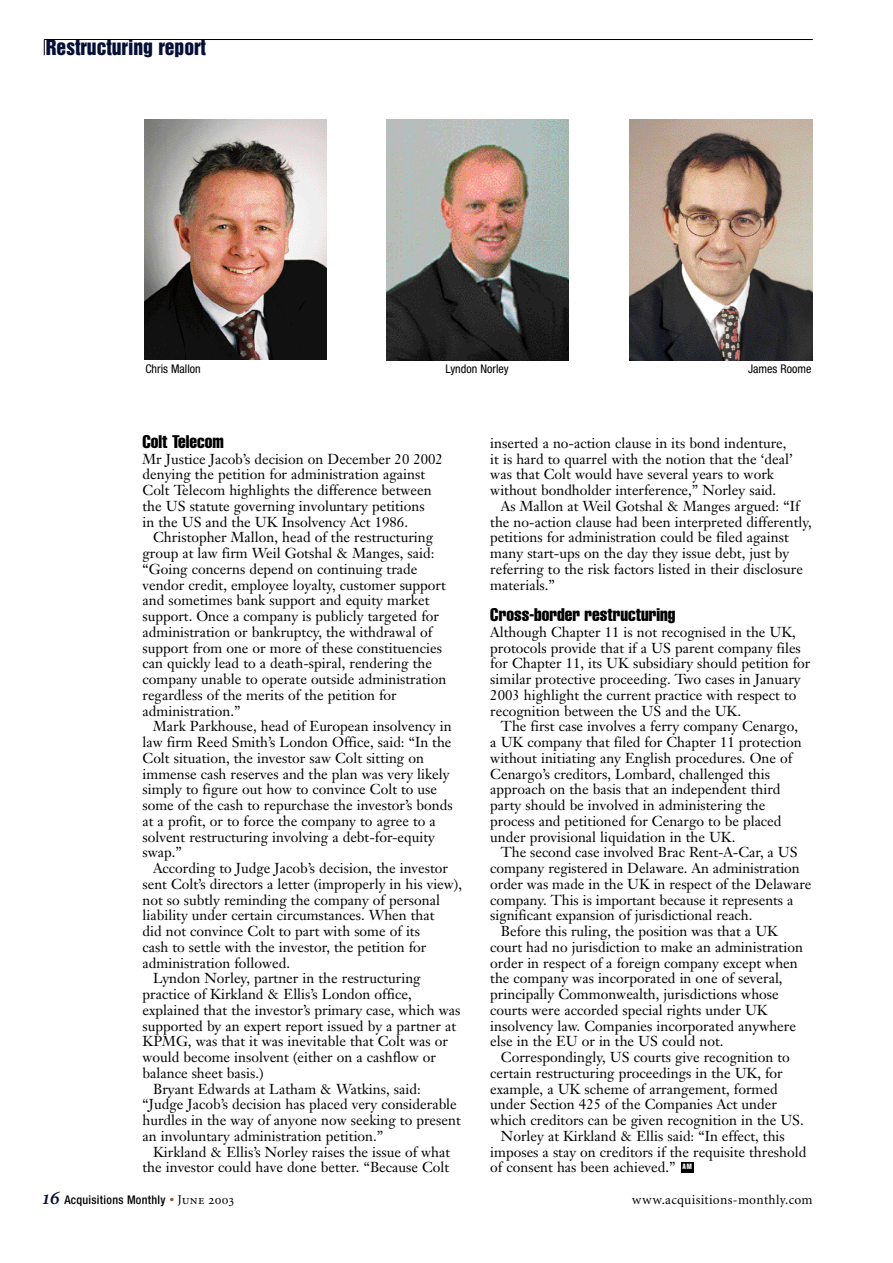
<style>
.page{position:relative;width:893px;height:1263px;background:#fff}
.page>*{position:absolute;margin:0;border:0;box-sizing:border-box;transform-origin:0 0}
.t1{font:19.5px "Helvetica Inserat";color:#060f35}
.t2{font:extra-condensed 18px "Helvetica";color:#000}
.t3{font:14.25px/15.8px "Janson Text";color:#000}
.t4{font:13.35px "Minion";letter-spacing:.025em;color:#000}
.t5{font:condensed 12px "Helvetica Neue";color:#000}
.t6{font:500 condensed 12px "Helvetica Neue";letter-spacing:.025em;color:#000}
.s1{font-family:"Minion Semibold Italic SC";font-weight:400;font-stretch:normal;font-size:20.7px;color:#060f35}
.s2{font-weight:700;font-size:9.75px;color:#855c37}
.s3{font-family:"Minion Regular SC";font-weight:400;font-stretch:normal;font-size:13.35px}
.s4{font-family:"Minion Regular SC"}
</style>
<div class="page">
<hr style="left:44px;top:39px;width:768px;height:1px;background:#000">
<svg style="left:44px;top:40px;width:1px;height:15px"></svg>
<div style="left:681px;top:1162px;width:12px;height:10px;background:#000"></div>
<img style="left:630px;top:119px;width:182px;height:241px">
<img style="left:386px;top:119px;width:183px;height:241px">
<img style="left:144px;top:119px;width:183px;height:241px">
<h1 class="t1" style="left:46px;top:40px;width:162px">Restructuring report</h1>
<p class="t5" style="left:145px;top:364px;width:57px">Chris Mallon</p>
<p class="t5" style="left:445px;top:365px;width:65px">Lyndon Norley</p>
<p class="t5" style="left:748px;top:365px;width:65px">James Roome</p>
<p class="t2" style="left:142px;top:435px;width:83px">Colt Telecom</p>
<p class="t3" style="left:142px;top:452px;width:302px">Mr Justice Jacob’s decision on December 20 2002 denying the petition for administration against Colt Telecom highlights the difference between the US statute governing involuntary petitions<br>in the US and the UK Insolvency Act 1986.</p>
<p class="t3" style="left:142px;top:531px;width:305px;text-indent:11px">Christopher Mallon, head of the restructuring group at law firm Weil Gotshal &amp; Manges, said: “Going concerns depend on continuing trade vendor credit, employee loyalty, customer support and sometimes bank support and equity market support. Once a company is publicly targeted for administration or bankruptcy, the withdrawal of support from one or more of these constituencies can quickly lead to a death-spiral, rendering the company unable to operate outside administration regardless of the merits of the petition for administration.”</p>
<p class="t3" style="left:142px;top:720px;width:311px;text-indent:11px">Mark Parkhouse, head of European insolvency in law firm Reed Smith’s London Office, said: “In the Colt situation, the investor saw Colt sitting on immense cash reserves and the plan was very likely simply to figure out how to convince Colt to use some of the cash to repurchase the investor’s bonds at a profit, or to force the company to agree to a solvent restructuring involving a debt-for-equity swap.”</p>
<p class="t3" style="left:153px;top:862px;width:296px">According to Judge Jacob’s decision, the investor</p>
<p class="t3" style="left:142px;top:877px;width:321px">sent Colt’s directors a letter (improperly in his view),</p>
<p class="t3" style="left:142px;top:893px;width:299px">not so subtly reminding the company of personal</p>
<p class="t3" style="left:142px;top:909px;width:293px">liability under certain circumstances. When that</p>
<p class="t3" style="left:142px;top:925px;width:279px">did not convince Colt to part with some of its</p>
<p class="t3" style="left:142px;top:940px;width:285px">cash to settle with the investor, the petition for</p>
<p class="t3" style="left:142px;top:956px;width:149px">administration followed.</p>
<p class="t3" style="left:153px;top:972px;width:269px">Lyndon Norley, partner in the restructuring</p>
<p class="t3" style="left:142px;top:988px;width:271px">practice of Kirkland &amp; Ellis’s London office,</p>
<p class="t3" style="left:142px;top:1003px;width:319px">explained that the investor’s primary case, which was</p>
<p class="t3" style="left:142px;top:1019px;width:315px">supported by an expert report issued by a partner at</p>
<p class="t3" style="left:142px;top:1035px;width:307px">KPMG, was that it was inevitable that Colt was or</p>
<p class="t3" style="left:142px;top:1051px;width:295px">would become insolvent (either on a cashflow or</p>
<p class="t3" style="left:142px;top:1066px;width:122px">balance sheet basis.)</p>
<p class="t3" style="left:153px;top:1082px;width:269px">Bryant Edwards at Latham &amp; Watkins, said:</p>
<p class="t3" style="left:142px;top:1098px;width:316px">“Judge Jacob’s decision has placed very considerable</p>
<p class="t3" style="left:142px;top:1114px;width:320px">hurdles in the way of anyone now seeking to present</p>
<p class="t3" style="left:142px;top:1129px;width:242px">an involuntary administration petition.”</p>
<p class="t3" style="left:153px;top:1145px;width:299px">Kirkland &amp; Ellis’s Norley raises the issue of what</p>
<p class="t3" style="left:142px;top:1161px;width:308px">the investor could have done better. “Because Colt</p>
<p class="t3" style="left:490px;top:436px;width:304px">inserted a no-action clause in its bond indenture, it is hard to quarrel with the notion that the ‘deal’ was that Colt would have several years to work without bondholder interference,” Norley said.</p>
<p class="t3" style="left:490px;top:499px;width:323px;text-indent:11px">As Mallon at Weil Gotshal &amp; Manges argued: “If the no-action clause had been interpreted differently, petitions for administration could be filed against many start-ups on the day they issue debt, just by referring to the risk factors listed in their disclosure materials.”</p>
<p class="t2" style="left:490px;top:608px;width:187px">Cross-border restructuring</p>
<p class="t3" style="left:490px;top:625px;width:321px">Although Chapter 11 is not recognised in the UK, protocols provide that if a US parent company files for Chapter 11, its UK subsidiary should petition for similar protective proceeding. Two cases in January 2003 highlight the current practice with respect to recognition between the US and the UK.</p>
<p class="t3" style="left:490px;top:720px;width:313px;text-indent:11px">The first case involves a ferry company Cenargo, a UK company that filed for Chapter 11 protection without initiating any English procedures. One of Cenargo’s creditors, Lombard, challenged this approach on the basis that an independent third party should be involved in administering the process and petitioned for Cenargo to be placed under provisional liquidation in the UK.</p>
<p class="t3" style="left:501px;top:846px;width:298px">The second case involved Brac Rent-A-Car, a US</p>
<p class="t3" style="left:490px;top:862px;width:311px">company registered in Delaware. An administration</p>
<p class="t3" style="left:490px;top:877px;width:322px">order was made in the UK in respect of the Delaware</p>
<p class="t3" style="left:490px;top:893px;width:304px">company. This is important because it represents a</p>
<p class="t3" style="left:490px;top:909px;width:263px">significant expansion of jurisdictional reach.</p>
<p class="t3" style="left:501px;top:925px;width:278px">Before this ruling, the position was that a UK</p>
<p class="t3" style="left:490px;top:940px;width:314px">court had no jurisdiction to make an administration</p>
<p class="t3" style="left:490px;top:956px;width:309px">order in respect of a foreign company except when</p>
<p class="t3" style="left:490px;top:972px;width:294px">the company was incorporated in one of several,</p>
<p class="t3" style="left:490px;top:988px;width:290px">principally Commonwealth, jurisdictions whose</p>
<p class="t3" style="left:490px;top:1003px;width:279px">courts were accorded special rights under UK</p>
<p class="t3" style="left:490px;top:1019px;width:307px">insolvency law. Companies incorporated anywhere</p>
<p class="t3" style="left:490px;top:1035px;width:235px">else in the EU or in the US could not.</p>
<p class="t3" style="left:501px;top:1051px;width:290px">Correspondingly, US courts give recognition to</p>
<p class="t3" style="left:490px;top:1066px;width:294px">certain restructuring proceedings in the UK, for</p>
<p class="t3" style="left:490px;top:1082px;width:289px">example, a UK scheme of arrangement, formed</p>
<p class="t3" style="left:490px;top:1098px;width:288px">under Section 425 of the Companies Act under</p>
<p class="t3" style="left:490px;top:1114px;width:315px">which creditors can be given recognition in the US.</p>
<p class="t3" style="left:501px;top:1129px;width:285px">Norley at Kirkland &amp; Ellis said: “In effect, this</p>
<p class="t3" style="left:490px;top:1145px;width:317px">imposes a stay on creditors if the requisite threshold</p>
<p class="t3" style="left:490px;top:1161px;width:203px">of consent has been achieved.” <sup>AM</sup></p>
<p class="t6" style="left:43px;top:1196px;width:193px"><span class="s1">16</span> Acquisitions Monthly <span class="s2">•</span> <span class="s3">June 2003</span></p>
<p class="t4" style="left:631px;top:1195px;width:182px"><span class="s4">www.</span>acquisitions-monthly.com</p>
</div>
